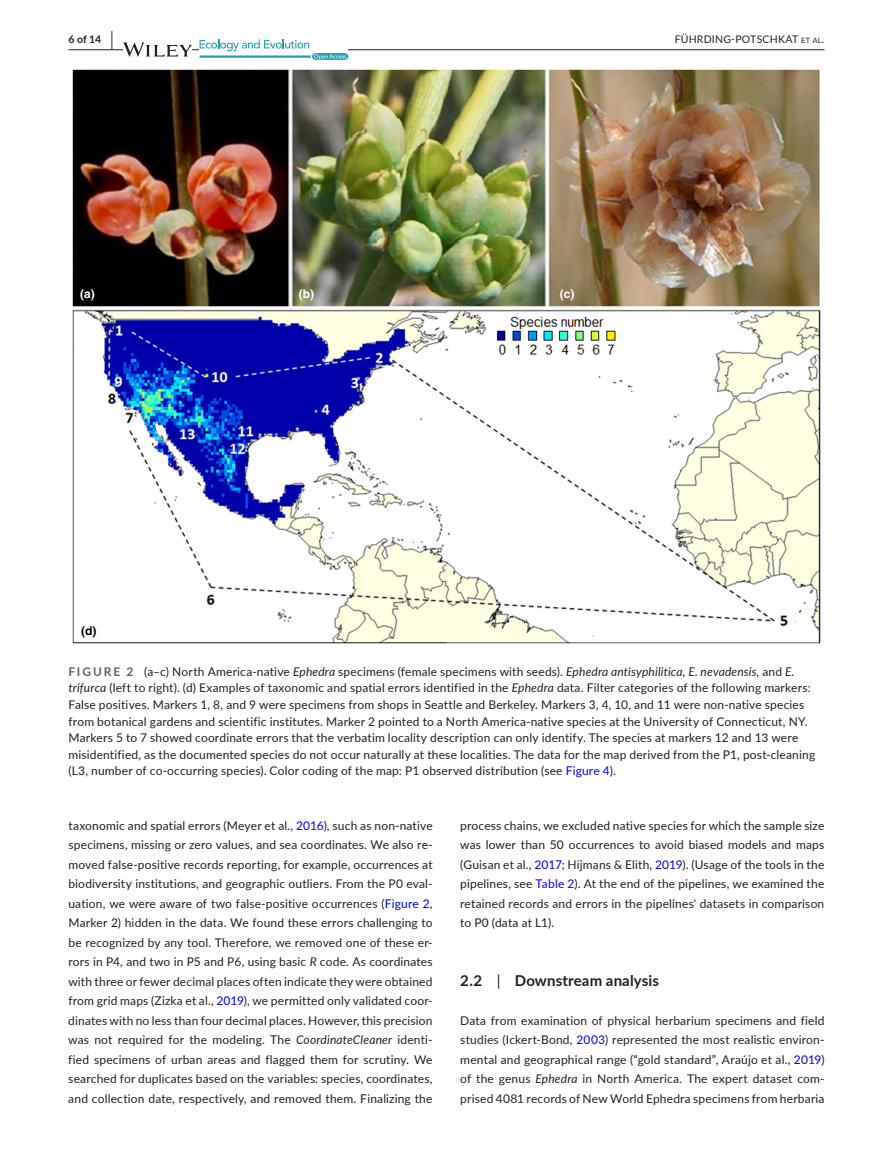
<style>
.page{position:relative;width:893px;height:1174px;background:#fff}
.page>*{position:absolute;margin:0;border:0;box-sizing:border-box;transform-origin:0 0}
.t1{font:700 15px "Lato";letter-spacing:.01em;color:#231f20}
.t2{font:12px/19.5px "Lato";letter-spacing:.015em;color:#231f20;text-align:justify}
.t3{font:700 12px "Helvetica";color:#fff}
.t4{font:700 12px "Helvetica";color:#000}
.t5{font:10.5px "Lato";letter-spacing:.02em;color:#231f20}
.t6{font:700 10.5px "Lato";color:#231f20}
.s1{font-size:19.5px}
.s2{font-size:7.35px}
.s3{font-weight:700;color:#636366}
.s4{font-style:italic}
.s5{color:#00f}
.s6{font-weight:400}
</style>
<div class="page">
<hr style="left:68px;top:49px;width:756px;height:1px;background:#231f20">
<svg style="left:123px;top:42px;width:69px;height:15px"></svg>
<svg style="left:200px;top:39px;width:148px;height:21px"></svg>
<img style="left:72px;top:69px;width:749px;height:575px">
<p class="t6" style="left:68px;top:31px;width:46px">6 of 14 <span class="s1">|</span></p>
<p class="t5" style="left:675px;top:31px;width:151px">FÜHRDING--POTSCHKAT <span class="s2">et al</span>.</p>
<p class="t3" style="left:80px;top:286px;width:16px">(a)</p>
<p class="t3" style="left:299px;top:286px;width:17px">(b)</p>
<p class="t3" style="left:560px;top:286px;width:16px">(c)</p>
<p class="t4" style="left:81px;top:623px;width:17px">(d)</p>
<p class="t2" style="left:68px;top:663px;width:748px;line-height:16.5px;text-align:left"><span class="s3">FIGURE 2</span> (a–c) North America-native <span class="s4">Ephedra</span> specimens (female specimens with seeds). <span class="s4">Ephedra antisyphilitica, E. nevadensis</span>, and <span class="s4">E. trifurca</span> (left to right). (d) Examples of taxonomic and spatial errors identified in the <span class="s4">Ephedra</span> data. Filter categories of the following markers:<br>False positives. Markers 1, 8, and 9 were specimens from shops in Seattle and Berkeley. Markers 3, 4, 10, and 11 were non-native species from botanical gardens and scientific institutes. Marker 2 pointed to a North America-native species at the University of Connecticut, NY.<br>Markers 5 to 7 showed coordinate errors that the verbatim locality description can only identify. The species at markers 12 and 13 were misidentified, as the documented species do not occur naturally at these localities. The data for the map derived from the P1, post-cleaning (L3, number of co-occurring species). Color coding of the map: P1 observed distribution (see <span class="s5">Figure 4</span>).</p>
<p class="t2" style="left:68px;top:815px;width:366px">taxonomic and spatial errors (Meyer et al., <span class="s5">2016</span>), such as non-native specimens, missing or zero values, and sea coordinates. We also re&shy;moved false-positive records reporting, for example, occurrences at biodiversity institutions, and geographic outliers. From the P0 eval&shy;uation, we were aware of two false-positive occurrences (<span class="s5">Figure 2</span>, Marker 2) hidden in the data. We found these errors challenging to be recognized by any tool. Therefore, we removed one of these er&shy;rors in P4, and two in P5 and P6, using basic <span class="s4">R</span> code. As coordinates with three or fewer decimal places often indicate they were obtained from grid maps (Zizka et al., <span class="s5">2019</span>), we permitted only validated coor&shy;dinates with no less than four decimal places. However, this precision was not required for the modeling. The <span class="s4">CoordinateCleaner</span> identi&shy;fied specimens of urban areas and flagged them for scrutiny. We searched for duplicates based on the variables: species, coordinates, and collection date, respectively, and removed them. Finalizing the</p>
<p class="t2" style="left:460px;top:815px;width:366px">process chains, we excluded native species for which the sample size was lower than 50 occurrences to avoid biased models and maps (Guisan et al., <span class="s5">2017</span>; Hijmans &amp; Elith, <span class="s5">2019</span>). (Usage of the tools in the pipelines, see <span class="s5">Table 2</span>). At the end of the pipelines, we examined the retained records and errors in the pipelines' datasets in comparison to P0 (data at L1).</p>
<p class="t1" style="left:460px;top:969px;width:200px">2.2 <span class="s6">|</span> Downstream analysis</p>
<p class="t2" style="left:460px;top:1010px;width:366px">Data from examination of physical herbarium specimens and field studies (Ickert-Bond, <span class="s5">2003</span>) represented the most realistic environ&shy;mental and geographical range (“gold standard”, Araújo et al., <span class="s5">2019</span>) of the genus <span class="s4">Ephedra</span> in North America. The expert dataset com&shy;prised 4081 records of New World Ephedra specimens from herbaria</p>
</div>
